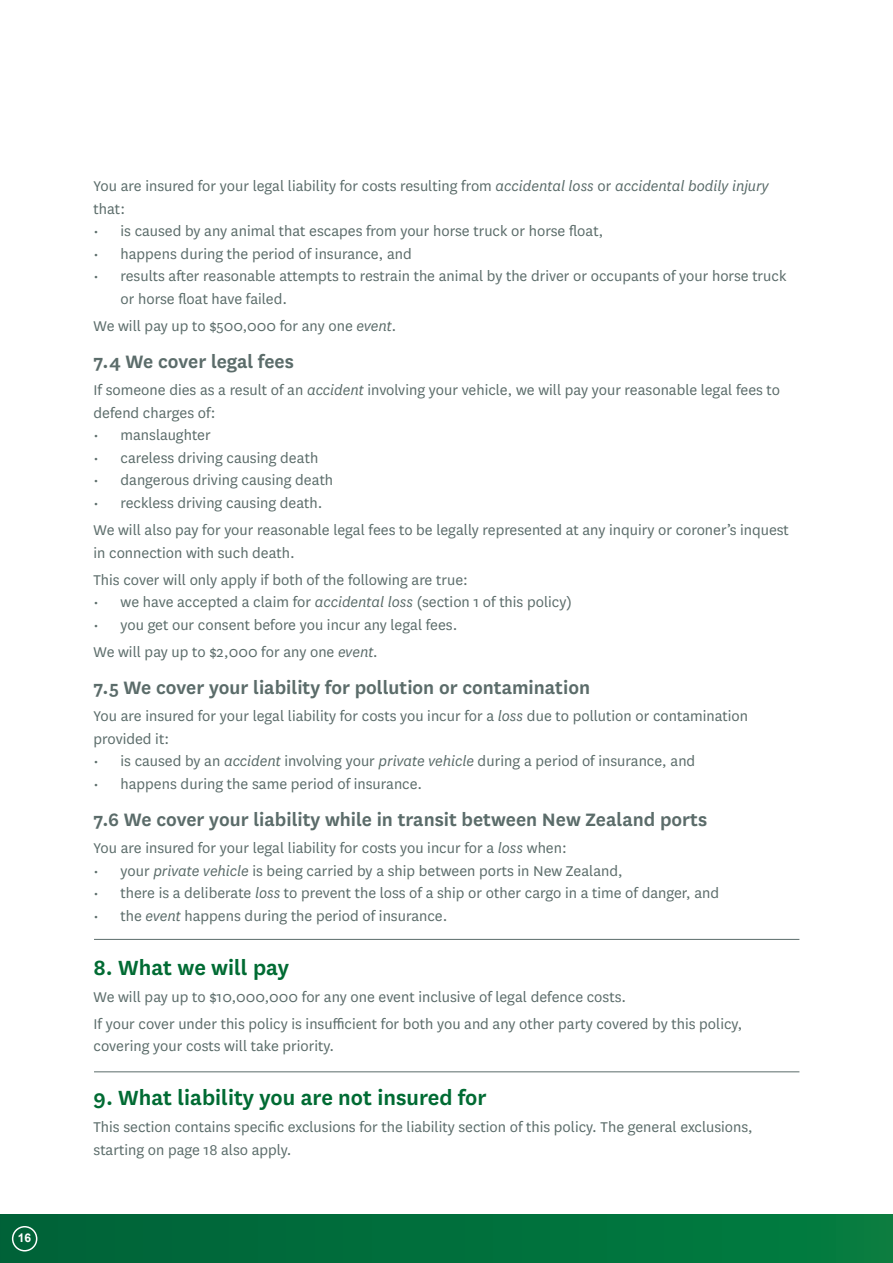
<style>
.page{position:relative;width:893px;height:1263px;background:#fff}
.page>*{position:absolute;margin:0;border:0;box-sizing:border-box;transform-origin:0 0}
.t1{font:600 24px "National";color:#006b33}
.t2{font:600 21px "National";color:#5b6c6a}
.t3{font:16.5px/22.5px "National";color:#5b6c6a}
.t4{font:700 12px "Arial";color:#fff}
.s1{font-style:italic}
</style>
<div class="page">
<div style="left:0;top:1214px;width:893px;height:49px;background:linear-gradient(to right,#01633a,#027d3f)"></div>
<div style="left:12px;top:1226px;width:25px;height:25px;border:1px solid #fff;border-radius:50%"></div>
<hr style="left:94px;top:939px;width:705px;height:1px;background:#5b6c6a">
<hr style="left:94px;top:1071px;width:705px;height:1px;background:#5b6c6a">
<p class="t4" style="left:18px;top:1230px;width:15px">16</p>
<p class="t3" style="left:94px;top:174px;width:677px">You are insured for your legal liability for costs resulting from <span class="s1">accidental loss</span> or <span class="s1">accidental bodily injury </span>that:</p>
<p class="t3" style="left:94px;top:219px;width:512px">• is caused by any animal that escapes from your horse truck or horse float,</p>
<p class="t3" style="left:94px;top:242px;width:320px">• happens during the period of insurance, and</p>
<p class="t3" style="left:121px;top:264px;width:667px;text-indent:-27px">• results after reasonable attempts to restrain the animal by the driver or occupants of your horse truck or horse float have failed.</p>
<p class="t3" style="left:94px;top:314px;width:305px">We will pay up to $500,000 for any one <span class="s1">event.</span></p>
<p class="t2" style="left:94px;top:347px;width:202px">7.4 We cover legal fees</p>
<p class="t3" style="left:94px;top:378px;width:688px">If someone dies as a result of an <span class="s1">accident</span> involving your vehicle, we will pay your reasonable legal fees to defend charges of:</p>
<p class="t3" style="left:94px;top:423px;width:119px">• manslaughter</p>
<p class="t3" style="left:94px;top:446px;width:226px">• careless driving causing death</p>
<p class="t3" style="left:94px;top:468px;width:241px">• dangerous driving causing death</p>
<p class="t3" style="left:94px;top:489px;width:697px;line-height:27px">• reckless driving causing death.<br>We will also pay for your reasonable legal fees to be legally represented at any inquiry or coroner’s inquest</p>
<p class="t3" style="left:94px;top:538px;width:376px;line-height:27px">in connection with such death.<br>This cover will only apply if both of the following are true:</p>
<p class="t3" style="left:94px;top:590px;width:480px">• we have accepted a claim for <span class="s1">accidental loss</span> (section 1 of this policy)</p>
<p class="t3" style="left:94px;top:610px;width:365px;line-height:27px">• you get our consent before you incur any legal fees.<br>We will pay up to $2,000 for any one <span class="s1">event.</span></p>
<p class="t2" style="left:94px;top:673px;width:498px">7.5 We cover your liability for pollution or contamination</p>
<p class="t3" style="left:94px;top:704px;width:656px">You are insured for your legal liability for costs you incur for a <span class="s1">loss</span> due to pollution or contamination provided it:</p>
<p class="t3" style="left:94px;top:749px;width:603px">• is caused by an <span class="s1">accident</span> involving your <span class="s1">private vehicle</span> during a period of insurance, and</p>
<p class="t3" style="left:94px;top:771px;width:330px">• happens during the same period of insurance.</p>
<p class="t2" style="left:94px;top:805px;width:615px">7.6 We cover your liability while in transit between New Zealand ports</p>
<p class="t3" style="left:94px;top:836px;width:475px">You are insured for your legal liability for costs you incur for a <span class="s1">loss</span> when:</p>
<p class="t3" style="left:94px;top:858px;width:531px">• your <span class="s1">private vehicle</span> is being carried by a ship between ports in New Zealand,</p>
<p class="t3" style="left:94px;top:881px;width:627px">• there is a deliberate <span class="s1">loss</span> to prevent the loss of a ship or other cargo in a time of danger, and</p>
<p class="t3" style="left:94px;top:903px;width:355px">• the <span class="s1">event</span> happens during the period of insurance.</p>
<h1 class="t1" style="left:94px;top:950px;width:197px">8. What we will pay</h1>
<p class="t3" style="left:94px;top:982px;width:650px;line-height:27px">We will pay up to $10,000,000 for any one event inclusive of legal defence costs.<br>If your cover under this policy is insufficient for both you and any other party covered by this policy,</p>
<p class="t3" style="left:94px;top:1034px;width:242px">covering your costs will take priority.</p>
<h1 class="t1" style="left:94px;top:1081px;width:395px">9. What liability you are not insured for</h1>
<p class="t3" style="left:94px;top:1115px;width:661px">This section contains specific exclusions for the liability section of this policy. The general exclusions, starting on page 18 also apply.</p>
</div>
